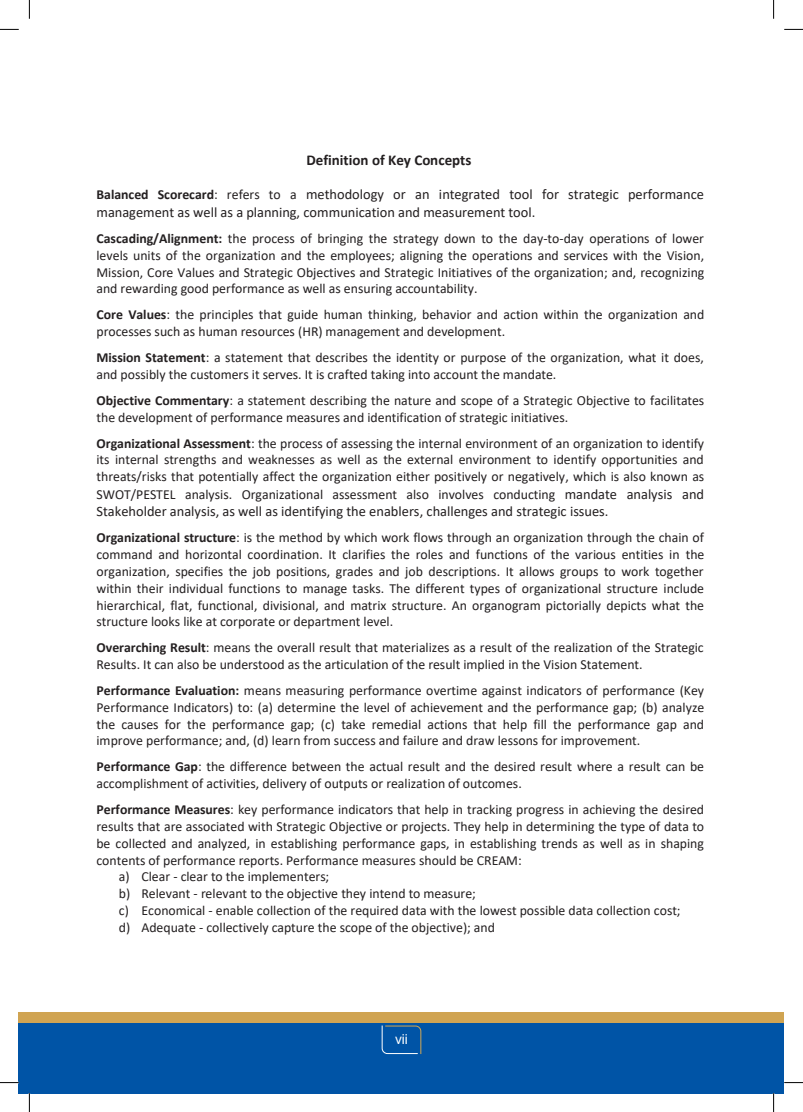
<style>
.page{position:relative;width:803px;height:1112px;background:#fff}
.page>*{position:absolute;margin:0;border:0;box-sizing:border-box;transform-origin:0 0}
.t1{font:700 15px "Calibri";color:#231f20}
.t2{font:14.38px/17.5px "Calibri";color:#231f20}
.t3{font:13.75px/16.8px "Calibri";color:#231f20}
.t4{font:13.75px "Arial";color:#fff}
.s1{font-weight:700;font-size:13.75px}
.s2{font-size:13.75px}
.s3{font-weight:700}
.s4{font-size:14.38px}
</style>
<div class="page">
<div style="left:29px;top:1021px;width:755px;height:71px;background:#0054a6"></div>
<div style="left:29px;top:1011px;width:755px;height:10px;background:#d0a452"></div>
<div style="left:19px;top:1021px;width:10px;height:71px;background:#0054a6"></div>
<div style="left:19px;top:1011px;width:10px;height:10px;background:#d0a452"></div>
<svg style="left:381px;top:1025px;width:41px;height:29px"></svg>
<svg style="left:0;top:29px;width:19px;height:1px"></svg>
<svg style="left:784px;top:29px;width:19px;height:1px"></svg>
<svg style="left:0;top:1081px;width:19px;height:2px"></svg>
<svg style="left:784px;top:1082px;width:19px;height:1px"></svg>
<svg style="left:29px;top:0;width:1px;height:19px"></svg>
<svg style="left:29px;top:1092px;width:1px;height:19px"></svg>
<svg style="left:773px;top:0;width:1px;height:19px"></svg>
<svg style="left:773px;top:1092px;width:1px;height:19px"></svg>
<p class="t1" style="left:306px;top:149px;width:167px">Definition of Key Concepts</p>
<p class="t2" style="left:96px;top:185px;width:609px"><span class="s1">Balanced Scorecard</span><span class="s2">: refers to a</span> methodology or an integrated tool for strategic performance management as well as a planning, communication and measurement tool.</p>
<p class="t3" style="left:96px;top:230px;width:609px;text-align:justify"><span class="s3">Cascading/Alignment:</span> the process of bringing the strategy down to the day-to-day operations of lower levels units of the organization and the employees; aligning the operations and services with the Vision, Mission, Core Values and Strategic Objectives and Strategic Initiatives of the organization; and, recognizing and rewarding good performance as well as ensuring accountability.</p>
<p class="t3" style="left:96px;top:306px;width:609px"><span class="s3">Core Values</span>: the principles that guide human thinking, behavior and action within the organization and processes such as human resources (HR) management and development.</p>
<p class="t3" style="left:96px;top:348px;width:609px"><span class="s3">Mission Statement</span>: a statement that describes the identity or purpose of the organization, what it does, and possibly the customers it serves. It is crafted taking into account the mandate.</p>
<p class="t3" style="left:96px;top:391px;width:609px"><span class="s3">Objective Commentary</span>: a statement describing the nature and scope of a Strategic Objective to facilitates the development of performance measures and identification of strategic initiatives.</p>
<p class="t3" style="left:96px;top:434px;width:609px;text-align:justify"><span class="s3">Organizational Assessment</span>: the process of assessing the internal environment of an organization to identify its internal strengths and weaknesses as well as the external environment to identify opportunities and threats/risks that potentially affect the organization either positively or negatively, which is also known as SWOT/PESTEL analysis. Organizational assessment also involves conducting <span class="s4">mandate analysis and</span></p>
<p class="t2" style="left:96px;top:502px;width:514px">Stakeholder analysis, as well as identifying the enablers, challenges and strategic issues.</p>
<p class="t3" style="left:96px;top:529px;width:609px;text-align:justify"><span class="s3">Organizational structure</span>: is the method by which work flows through an organization through the chain of command and horizontal coordination. It clarifies the roles and functions of the various entities in the organization, specifies the job positions, grades and job descriptions. It allows groups to work together within their individual functions to manage tasks. The different types of organizational structure include hierarchical, flat, functional, divisional, and matrix structure. An organogram pictorially depicts what the structure looks like at corporate or department level.</p>
<p class="t3" style="left:96px;top:638px;width:609px"><span class="s3">Overarching Result</span>: means the overall result that materializes as a result of the realization of the Strategic<br>Results. It can also be understood as the articulation of the result implied in the Vision Statement.</p>
<p class="t3" style="left:96px;top:681px;width:609px;text-align:justify"><span class="s3">Performance Evaluation:</span> means measuring performance overtime against indicators of performance (Key Performance Indicators) to: (a) determine the level of achievement and the performance gap; (b) analyze the causes for the performance gap; (c) take remedial actions that help fill the performance gap and improve performance; and, (d) learn from success and failure and draw lessons for improvement.</p>
<p class="t3" style="left:96px;top:758px;width:609px"><span class="s3">Performance Gap</span>: the difference between the actual result and the desired result where a result can be accomplishment of activities, delivery of outputs or realization of outcomes.</p>
<p class="t3" style="left:96px;top:800px;width:609px"><span class="s3">Performance Measures</span>: key performance indicators that help in tracking progress in achieving the desired</p>
<p class="t3" style="left:96px;top:817px;width:609px">results that are associated with Strategic Objective or projects. They help in determining the type of data to</p>
<p class="t3" style="left:96px;top:834px;width:609px">be collected and analyzed, in establishing performance gaps, in establishing trends as well as in shaping</p>
<p class="t3" style="left:96px;top:851px;width:427px">contents of performance reports. Performance measures should be CREAM:</p>
<p class="t3" style="left:119px;top:867px;width:212px">a) Clear - clear to the implementers;</p>
<p class="t3" style="left:119px;top:884px;width:358px">b) Relevant - relevant to the objective they intend to measure;</p>
<p class="t3" style="left:119px;top:901px;width:563px">c) Economical - enable collection of the required data with the lowest possible data collection cost;</p>
<p class="t3" style="left:119px;top:918px;width:378px">d) Adequate - collectively capture the scope of the objective); and</p>
<p class="t4" style="left:395px;top:1029px;width:14px">vii</p>
</div>
